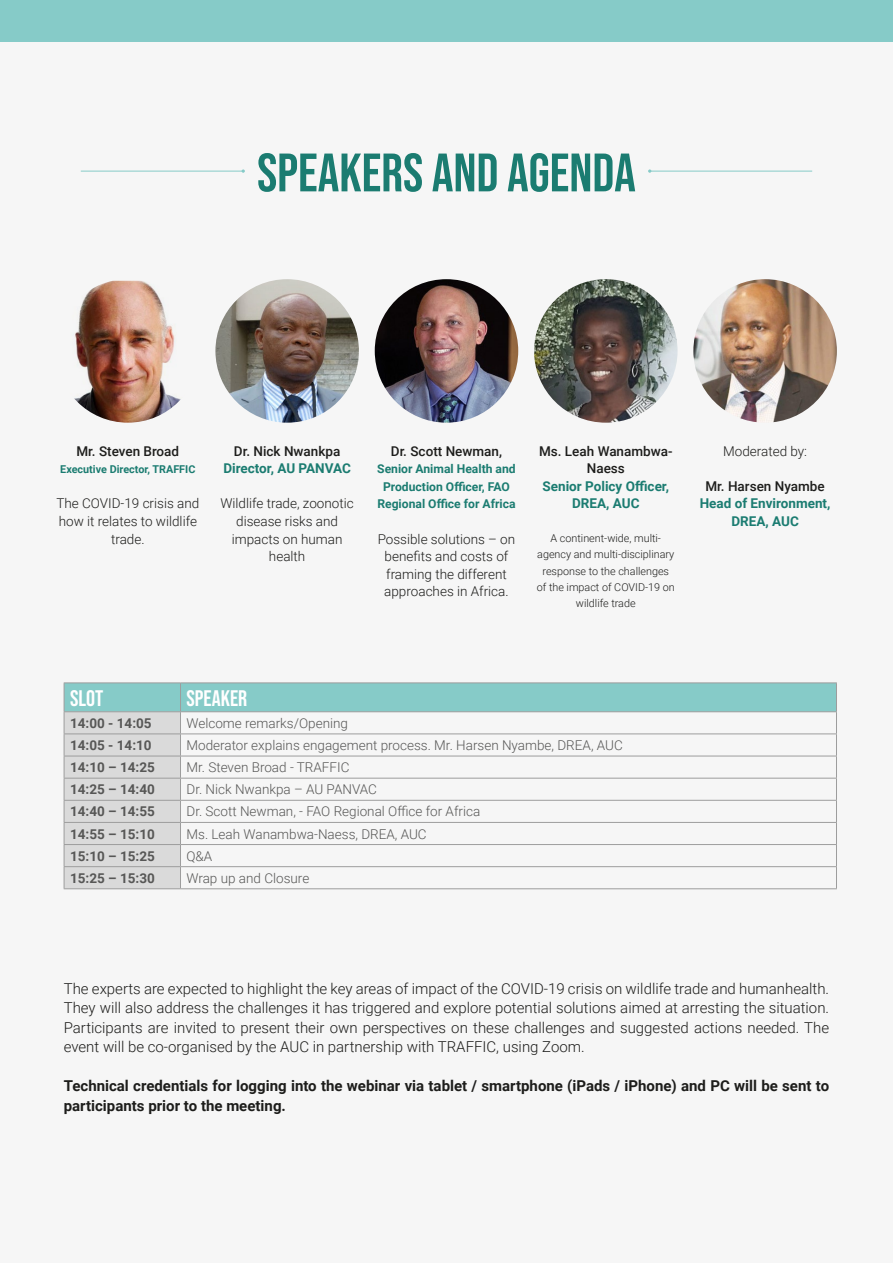
<style>
.page{position:relative;width:893px;height:1263px;background:#fff}
.page>*{position:absolute;margin:0;border:0;box-sizing:border-box;transform-origin:0 0}
.t1{font:54px "Bebas Neue";color:#1b7c71}
.t2{font:22.5px "Bebas Neue";color:#fff}
.t3{font:300 15px/19.5px "Roboto";color:#1d1d1b;text-align:justify}
.t4{font:700 15px/19.5px "Roboto";color:#1d1d1b}
.t5{font:300 13.5px "Roboto";color:#575756}
.t6{font:300 13.5px/17.5px "Roboto";color:#1d1d1b;text-align:center}
.t7{font:700 13.5px "Roboto";color:#575756}
.t8{font:500 13.5px/17.5px "Roboto";color:#1d1d1b;text-align:center}
.t9{font:700 13.5px/17.5px "Roboto";color:#1b7c71;text-align:center}
.t10{font:700 12.15px/17.5px "Roboto";color:#1b7c71;text-align:center}
.t11{font:300 10.8px/16.2px "Roboto";color:#1d1d1b;text-align:center}
.t12{font:700 10.8px "Roboto";color:#1b7c71}
</style>
<div class="page">
<div style="left:0;top:0;width:892px;height:1262px;background:#f6f6f6"></div>
<img style="left:74px;top:281px;width:107px;height:142px">
<img style="left:215px;top:279px;width:144px;height:144px;border-radius:72px">
<img style="left:693px;top:279px;width:144px;height:144px;border-radius:72px">
<img style="left:375px;top:279px;width:143px;height:144px;border-radius:72px">
<img style="left:534px;top:279px;width:143px;height:144px;border-radius:72px">
<div style="left:0;top:0;width:892px;height:42px;background:#86cbc8"></div>
<hr style="left:81px;top:171px;width:162px;height:1px;background:#86cbc8">
<hr style="left:650px;top:171px;width:162px;height:1px;background:#86cbc8">
<hr style="left:64px;top:682px;width:116px;height:1px;background:#9d9d9d">
<hr style="left:180px;top:682px;width:657px;height:1px;background:#9d9d9d">
<svg style="left:64px;top:683px;width:773px;height:205px"></svg>
<hr style="left:64px;top:888px;width:116px;height:1px;background:#9d9d9d">
<hr style="left:180px;top:888px;width:657px;height:1px;background:#9d9d9d">
<p class="t1" style="left:257px;top:142px;width:380px">SPEAKERS AND AGENDA</p>
<p class="t8" style="left:77px;top:442px;width:104px">Mr. Steven Broad</p>
<p class="t12" style="left:60px;top:462px;width:137px">Executive Director, TRAFFIC</p>
<p class="t6" style="left:56px;top:494px;width:144px">The COVID-19 crisis and how it relates to wildlife trade.</p>
<p class="t8" style="left:234px;top:442px;width:108px">Dr. Nick Nwankpa</p>
<p class="t9" style="left:223px;top:459px;width:129px">Director, AU PANVAC</p>
<p class="t6" style="left:220px;top:494px;width:135px">Wildlife trade, zoonotic disease risks and impacts on human health</p>
<p class="t8" style="left:391px;top:442px;width:113px">Dr. Scott Newman,</p>
<p class="t10" style="left:377px;top:460px;width:140px">Senior Animal Health and<br>Production Officer, FAO<br>Regional Office for Africa</p>
<p class="t6" style="left:378px;top:529px;width:139px">Possible solutions – on benefits and costs of framing the different approaches in Africa.</p>
<p class="t8" style="left:539px;top:442px;width:135px">Ms. Leah Wanambwa-<br>Naess</p>
<p class="t9" style="left:543px;top:477px;width:128px">Senior Policy Officer,<br>DREA, AUC</p>
<p class="t11" style="left:537px;top:530px;width:139px">A continent-wide, multi&shy;agency and multi-disciplinary response to the challenges of the impact of COVID-19 on wildlife trade</p>
<p class="t6" style="left:723px;top:442px;width:85px">Moderated by:</p>
<p class="t8" style="left:705px;top:477px;width:121px">Mr. Harsen Nyambe</p>
<p class="t9" style="left:700px;top:494px;width:132px">Head of Environment,<br>DREA, AUC</p>
<p class="t2" style="left:70px;top:685px;width:35px">SLOT</p>
<p class="t2" style="left:186px;top:685px;width:62px">SPEAKER</p>
<p class="t7" style="left:70px;top:714px;width:83px">14:00 - 14:05</p>
<p class="t5" style="left:186px;top:714px;width:163px">Welcome remarks/Opening</p>
<p class="t7" style="left:70px;top:736px;width:83px">14:05 - 14:10</p>
<p class="t5" style="left:186px;top:736px;width:438px">Moderator explains engagement process. Mr. Harsen Nyambe, DREA, AUC</p>
<p class="t7" style="left:70px;top:758px;width:86px">14:10 – 14:25</p>
<p class="t5" style="left:186px;top:758px;width:164px">Mr. Steven Broad - TRAFFIC</p>
<p class="t7" style="left:70px;top:780px;width:86px">14:25 – 14:40</p>
<p class="t5" style="left:186px;top:780px;width:192px">Dr. Nick Nwankpa – AU PANVAC</p>
<p class="t7" style="left:70px;top:802px;width:86px">14:40 – 14:55</p>
<p class="t5" style="left:186px;top:802px;width:295px">Dr. Scott Newman, - FAO Regional Office for Africa</p>
<p class="t7" style="left:70px;top:824px;width:86px">14:55 – 15:10</p>
<p class="t5" style="left:186px;top:824px;width:242px">Ms. Leah Wanambwa-Naess, DREA, AUC</p>
<p class="t7" style="left:70px;top:846px;width:86px">15:10 – 15:25</p>
<p class="t5" style="left:186px;top:846px;width:27px">Q&amp;A</p>
<p class="t7" style="left:70px;top:868px;width:86px">15:25 – 15:30</p>
<p class="t5" style="left:186px;top:868px;width:124px">Wrap up and Closure</p>
<p class="t3" style="left:64px;top:978px;width:767px">The experts are expected to highlight the key areas of impact of the COVID-19 crisis on wildlife trade and humanhealth.<br>They will also address the challenges it has triggered and explore potential solutions aimed at arresting the situation.<br>Participants are invited to present their own perspectives on these challenges and suggested actions needed. The event will be co-organised by the AUC in partnership with TRAFFIC, using Zoom.</p>
<p class="t4" style="left:64px;top:1075px;width:767px">Technical credentials for logging into the webinar via tablet / smartphone (iPads / iPhone) and PC will be sent to participants prior to the meeting.</p>
</div>
